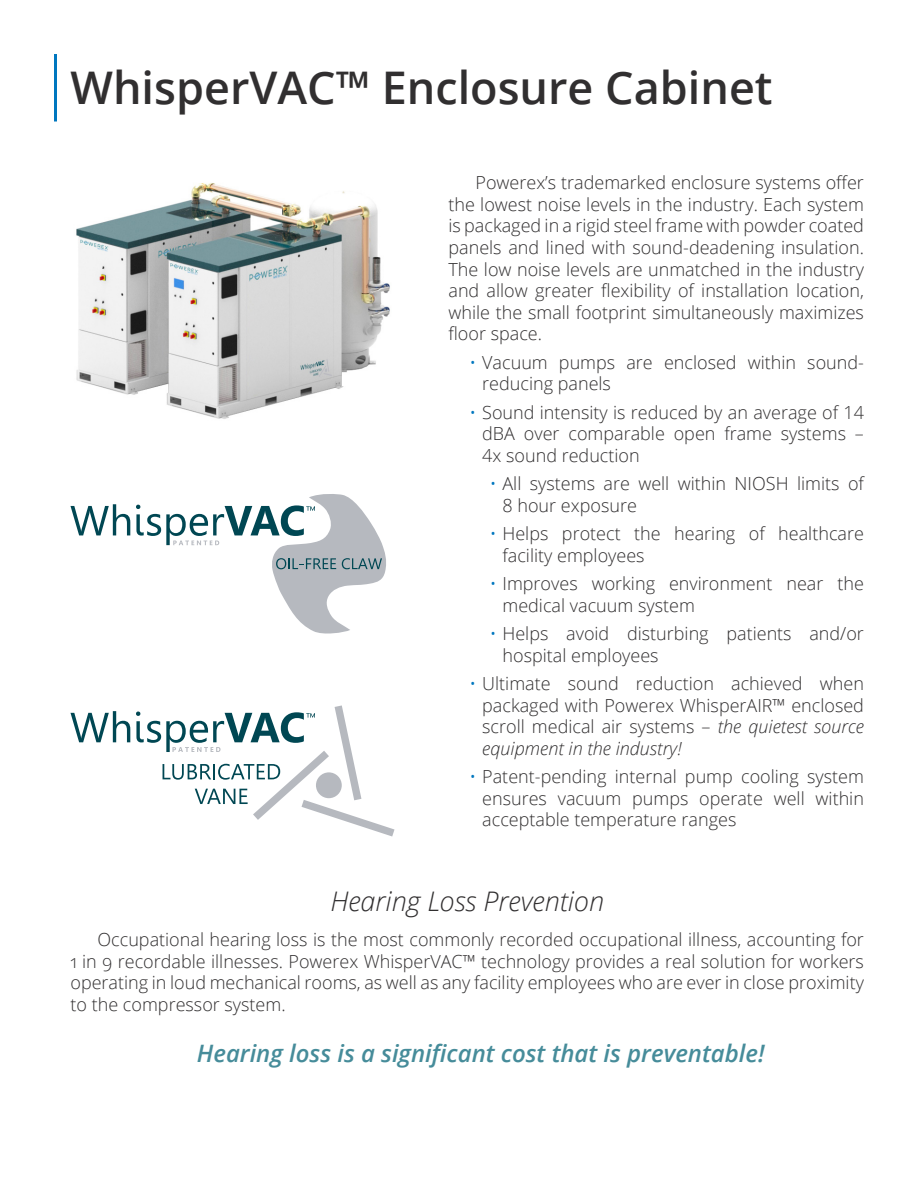
<style>
.page{position:relative;width:918px;height:1188px;background:#fff}
.page>*{position:absolute;margin:0;border:0;box-sizing:border-box;transform-origin:0 0}
.t1{font:600 45px "Open Sans";color:#312f30}
.t2{font:italic 300 27px "Open Sans";color:#312f30}
.t3{font:italic 600 24px "Open Sans";color:#468c9a}
.t4{font:300 18px/21.6px "Open Sans";color:#312f30;text-align:justify}
.s1{color:#0077bf}
.s2{font-style:italic}
</style>
<div class="page">
<svg style="left:71px;top:711px;width:59px;height:31px"></svg>
<svg style="left:136px;top:705px;width:259px;height:131px"></svg>
<img style="left:76px;top:183px;width:314px;height:236px">
<hr style="left:54px;top:54px;width:3px;height:68px;background:#0077bf">
<svg style="left:71px;top:504px;width:59px;height:31px"></svg>
<svg style="left:136px;top:494px;width:250px;height:140px"></svg>
<h1 class="t1" style="left:71px;top:57px;width:704px">WhisperVAC™ Enclosure Cabinet</h1>
<p class="t4" style="left:449px;top:171px;width:417px;text-indent:27px">Powerex’s trademarked enclosure systems offer the lowest noise levels in the industry. Each system is packaged in a rigid steel frame with powder coated panels and lined with sound-deadening insulation.<br>The low noise levels are unmatched in the industry and allow greater flexibility of installation location, while the small footprint simultaneously maximizes floor space.</p>
<p class="t4" style="left:482px;top:351px;width:383px;text-indent:-13px"><span class="s1">•</span> Vacuum pumps are enclosed within sound&shy;reducing panels</p>
<p class="t4" style="left:482px;top:401px;width:383px;text-indent:-13px"><span class="s1">•</span> Sound intensity is reduced by an average of 14 dBA over comparable open frame systems – 4x sound reduction</p>
<p class="t4" style="left:503px;top:473px;width:363px;text-indent:-13px"><span class="s1">•</span> All systems are well within NIOSH limits of<br>8 hour exposure</p>
<p class="t4" style="left:503px;top:522px;width:363px;text-indent:-13px"><span class="s1">•</span> Helps protect the hearing of healthcare facility employees</p>
<p class="t4" style="left:503px;top:572px;width:363px;text-indent:-13px"><span class="s1">•</span> Improves working environment near the medical vacuum system</p>
<p class="t4" style="left:503px;top:622px;width:363px;text-indent:-13px"><span class="s1">•</span> Helps avoid disturbing patients and/or hospital employees</p>
<p class="t4" style="left:482px;top:672px;width:383px;text-indent:-13px"><span class="s1">•</span> Ultimate sound reduction achieved when packaged with Powerex WhisperAIR™ enclosed scroll medical air systems – <span class="s2">the quietest source equipment in the industry!</span></p>
<p class="t4" style="left:482px;top:765px;width:383px;text-indent:-13px"><span class="s1">•</span> Patent-pending internal pump cooling system ensures vacuum pumps operate well within acceptable temperature ranges</p>
<h2 class="t2" style="left:330px;top:883px;width:275px">Hearing Loss Prevention</h2>
<p class="t4" style="left:71px;top:928px;width:795px;text-indent:27px">Occupational hearing loss is the most commonly recorded occupational illness, accounting for 1 in 9 recordable illnesses. Powerex WhisperVAC™ technology provides a real solution for workers operating in loud mechanical rooms, as well as any facility employees who are ever in close proximity to the compressor system.</p>
<h3 class="t3" style="left:197px;top:1036px;width:569px">Hearing loss is a significant cost that is preventable!</h3>
</div>
